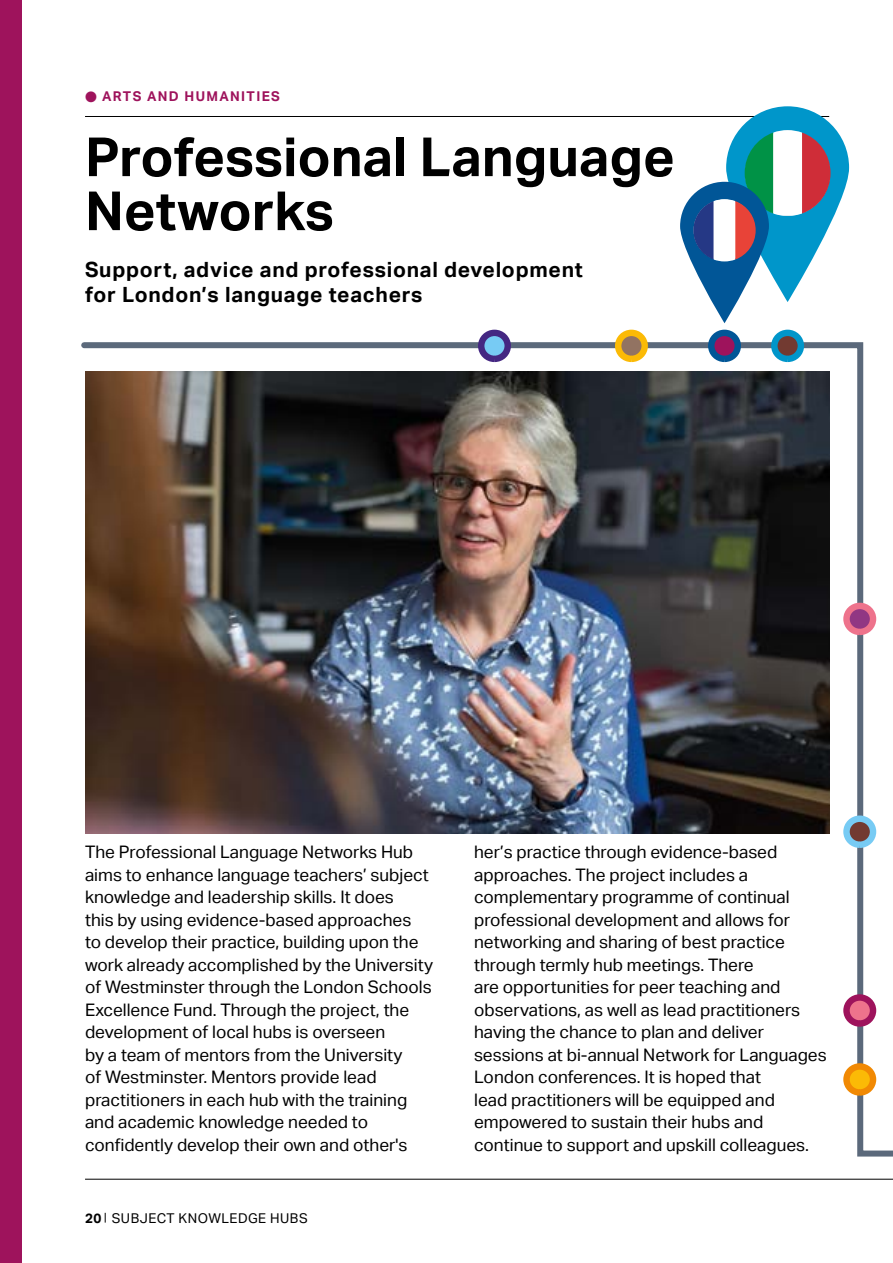
<style>
.page{position:relative;width:893px;height:1263px;background:#fff}
.page>*{position:absolute;margin:0;border:0;box-sizing:border-box;transform-origin:0 0}
.t1{font:700 54px/54px "Aktiv Grotesk";color:#000}
.t2{font:700 21px/25.5px "Aktiv Grotesk";letter-spacing:.035em;color:#000}
.t3{font:17.25px/22.5px "Aktiv Grotesk";color:#000}
.t4{font:13.5px "Aktiv Grotesk";letter-spacing:.035em;color:#000}
.t5{font:700 13.5px "Aktiv Grotesk";letter-spacing:.1em;color:#9e135c}
.t6{font:700 13.5px "Aktiv Grotesk";color:#000}
</style>
<div class="page">
<hr style="left:85px;top:1179px;width:808px;height:1px;background:#000">
<hr style="left:85px;top:116px;width:744px;height:1px;background:#000">
<img style="left:81px;top:340px;width:812px;height:817px">
<svg style="left:846px;top:1066px;width:27px;height:26px"></svg>
<div style="left:843px;top:1063px;width:33px;height:33px;border:6px solid #f18903;border-radius:50%"></div>
<svg style="left:846px;top:997px;width:27px;height:26px"></svg>
<div style="left:843px;top:994px;width:33px;height:33px;border:6px solid #9e135c;border-radius:50%"></div>
<svg style="left:846px;top:819px;width:27px;height:26px"></svg>
<div style="left:843px;top:815px;width:33px;height:33px;border:6px solid #77cbf4;border-radius:50%"></div>
<svg style="left:846px;top:606px;width:27px;height:26px"></svg>
<div style="left:843px;top:603px;width:33px;height:32px;border:6px solid #ee738c;border-radius:50%"></div>
<svg style="left:726px;top:106px;width:123px;height:196px;fill:#0096ca"></svg>
<svg style="left:680px;top:182px;width:89px;height:141px"></svg>
<svg style="left:693px;top:130px;width:137px;height:131px"></svg>
<svg style="left:774px;top:333px;width:27px;height:26px"></svg>
<div style="left:771px;top:330px;width:33px;height:32px;border:6px solid #0096ca;border-radius:50%"></div>
<svg style="left:711px;top:333px;width:27px;height:26px"></svg>
<div style="left:708px;top:330px;width:33px;height:32px;border:6px solid #015697;border-radius:50%"></div>
<svg style="left:618px;top:333px;width:27px;height:26px"></svg>
<div style="left:615px;top:330px;width:33px;height:32px;border:6px solid #fbba06;border-radius:50%"></div>
<svg style="left:481px;top:333px;width:27px;height:26px"></svg>
<div style="left:478px;top:330px;width:33px;height:32px;border:6px solid #442782;border-radius:50%"></div>
<div style="left:0;top:0;width:21px;height:1263px;background:#9e135c"></div>
<p class="t5" style="left:85px;top:89px;width:196px">● ARTS AND HUMANITIES</p>
<h1 class="t1" style="left:85px;top:130px;width:591px">Professional Language<br>Networks</h1>
<p class="t2" style="left:85px;top:257px;width:499px">Support, advice and professional development for London’s language teachers</p>
<p class="t3" style="left:85px;top:841px;width:350px">The Professional Language Networks Hub aims to enhance language teachers’ subject knowledge and leadership skills. It does<br>this by using evidence-based approaches<br>to develop their practice, building upon the work already accomplished by the University of Westminster through the London Schools Excellence Fund. Through the project, the development of local hubs is overseen<br>by a team of mentors from the University<br>of Westminster. Mentors provide lead practitioners in each hub with the training and academic knowledge needed to confidently develop their own and other's</p>
<p class="t3" style="left:474px;top:841px;width:354px">her’s practice through evidence-based approaches. The project includes a complementary programme of continual professional development and allows for networking and sharing of best practice through termly hub meetings. There<br>are opportunities for peer teaching and observations, as well as lead practitioners having the chance to plan and deliver sessions at bi-annual Network for Languages London conferences. It is hoped that<br>lead practitioners will be equipped and empowered to sustain their hubs and continue to support and upskill colleagues.</p>
<p class="t6" style="left:85px;top:1210px;width:18px">20</p>
<p class="t4" style="left:112px;top:1210px;width:197px">SUBJECT KNOWLEDGE HUBS</p>
</div>
